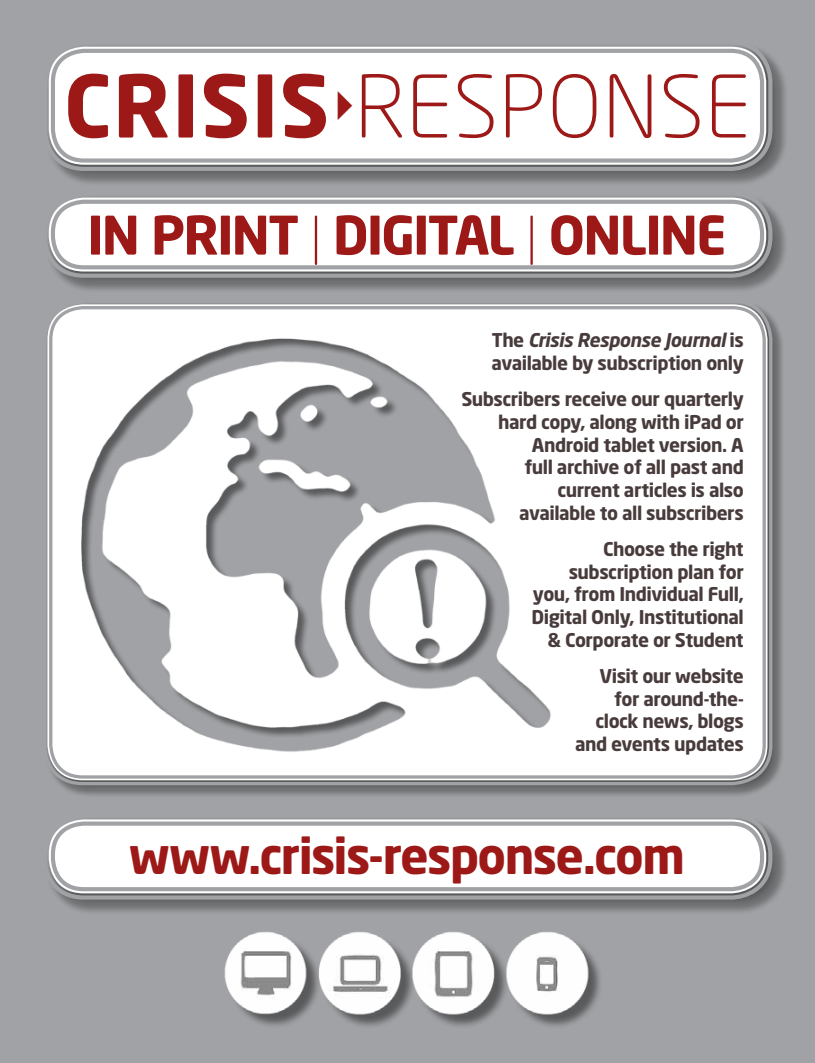
<style>
.page{position:relative;width:815px;height:1063px;background:#a1a2a5}
.page>*{position:absolute;margin:0;border:0;box-sizing:border-box;transform-origin:0 0}
.t1{font:300 85px "Neo Sans Std";letter-spacing:.01em;color:#9c1917}
.t2{font:700 52.5px "Neo Sans Std";letter-spacing:-.035em;color:#9c1917}
.t3{font:700 48.75px "Neo Sans Std";letter-spacing:-.035em;color:#9c1917}
.t4{font:700 18.75px/22.9px "Neo Sans Std";letter-spacing:-.025em;color:#483b3b;text-align:right}
.s1{font-weight:700}
.s2{font-weight:300}
.s3{font-style:italic}
</style>
<div class="page">
<div style="left:44px;top:301px;width:741px;height:497px;background:#000;opacity:.45"></div>
<img style="left:47px;top:304px;width:720px;height:476px">
<div style="left:43px;top:299px;width:729px;height:486px;border:3px solid #a1a2a5;border-radius:39px"></div>
<div style="left:49px;top:306px;width:717px;height:473px;border:3px solid #a1a2a5;border-radius:32px"></div>
<div style="left:228px;top:934px;width:375px;height:95px;background:#000;opacity:.45"></div>
<img style="left:224px;top:932px;width:369px;height:87px">
<div style="left:45px;top:193px;width:743px;height:100px;background:#000;opacity:.45"></div>
<div style="left:49px;top:198px;width:717px;height:74px;background:#fff;border-radius:35px"></div>
<div style="left:43px;top:191px;width:729px;height:87px;border:4px solid #a1a2a5;border-radius:39px"></div>
<div style="left:51px;top:200px;width:713px;height:69px;border:4px solid #a1a2a5;border-radius:31px"></div>
<div style="left:45px;top:43px;width:743px;height:144px;background:#000;opacity:.45"></div>
<div style="left:49px;top:47px;width:717px;height:118px;background:#fff;border-radius:35px"></div>
<div style="left:43px;top:40px;width:729px;height:131px;border:4px solid #a1a2a5;border-radius:40px"></div>
<div style="left:51px;top:49px;width:713px;height:114px;border:4px solid #a1a2a5;border-radius:31px"></div>
<div style="left:45px;top:815px;width:743px;height:100px;background:#000;opacity:.45"></div>
<div style="left:49px;top:819px;width:717px;height:74px;background:#fff;border-radius:35px"></div>
<div style="left:43px;top:813px;width:729px;height:87px;border:4px solid #a1a2a5;border-radius:39px"></div>
<div style="left:51px;top:822px;width:713px;height:69px;border:4px solid #a1a2a5;border-radius:31px"></div>
<h1 class="t1" style="left:64px;top:56px;width:688px"><span class="s1">CRISIS</span> RESPONSE</h1>
<h2 class="t2" style="left:87px;top:202px;width:641px">IN PRINT <span class="s2">|</span> DIGITAL <span class="s2">|</span> ONLINE</h2>
<p class="t4" style="left:492px;top:328px;width:254px;text-align:left">The <span class="s3">Crisis Response Journal</span> is available by subscription only</p>
<p class="t4" style="left:461px;top:387px;width:284px">Subscribers receive our quarterly hard copy, along with iPad or<br>Android tablet version. A<br>full archive of all past and current articles is also<br>available to all subscribers</p>
<p class="t4" style="left:532px;top:537px;width:214px">Choose the right subscription plan for you, from Individual Full,<br>Digital Only, Institutional &amp; Corporate or Student</p>
<p class="t4" style="left:575px;top:664px;width:170px">Visit our website for around-the&shy;clock news, blogs and events updates</p>
<h3 class="t3" style="left:129px;top:824px;width:558px">www.crisis-response.com</h3>
</div>
